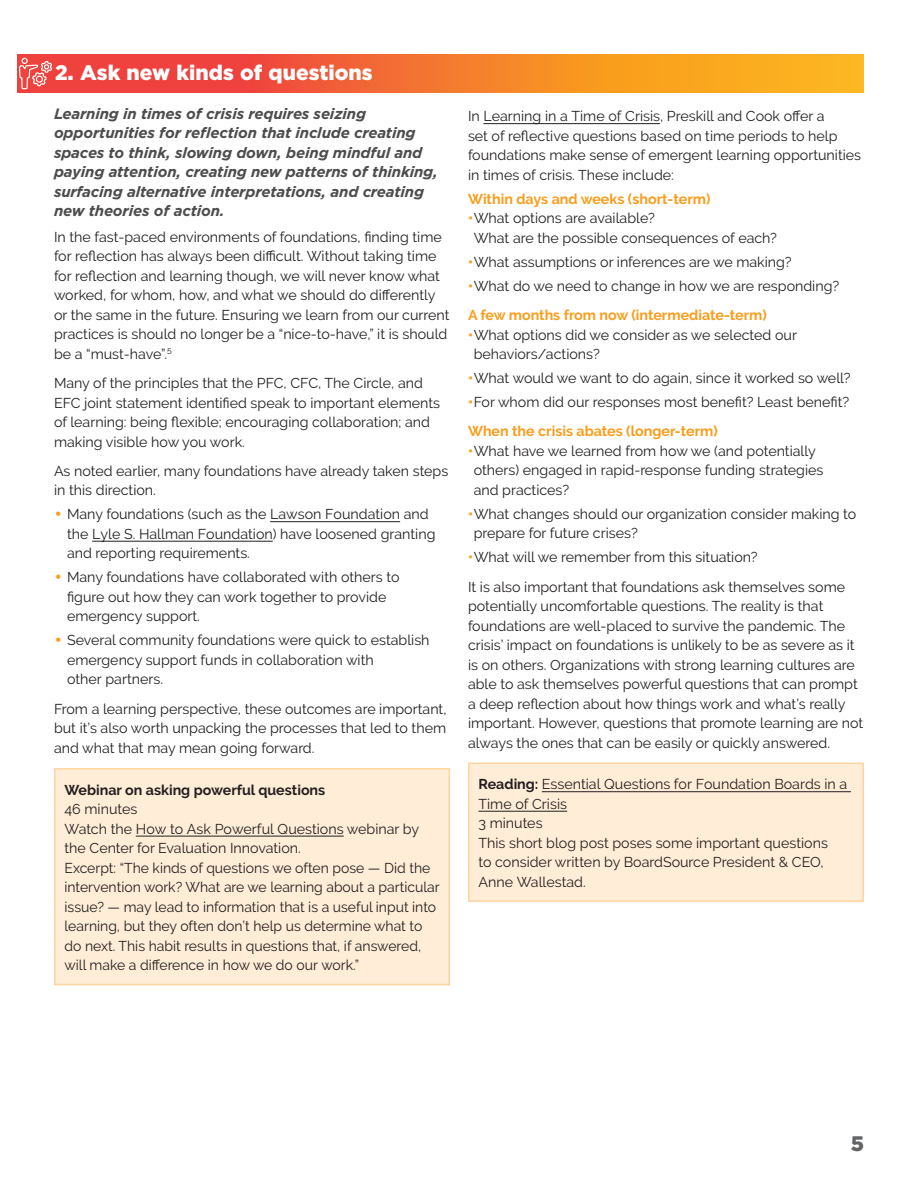
<style>
.page{position:relative;width:918px;height:1188px;background:#fff}
.page>*{position:absolute;margin:0;border:0;box-sizing:border-box;transform-origin:0 0}
.t1{font:900 21px "Gotham";color:#fff}
.t2{font:900 21px "Gotham";color:#636466}
.t3{font:italic 700 15px/19.5px "Gotham";letter-spacing:-.01em;color:#4d4d4f}
.t4{font:14.25px/19.5px "Raleway";color:#231f20}
.t5{font:700 14.25px "Raleway";color:#f99d1c}
.t6{font:700 14.25px "Raleway";color:#231f20}
.s1{font-size:24px;color:#f99d1c}
.s2{font-weight:700}
</style>
<div class="page">
<hr style="left:270px;top:521px;width:130px;height:1px;background:#231f20">
<hr style="left:92px;top:541px;width:181px;height:1px;background:#231f20">
<div style="left:55px;top:769px;width:394px;height:216px;background:#ffedd7"></div>
<hr style="left:136px;top:836px;width:208px;height:1px;background:#231f20">
<div style="left:54px;top:768px;width:396px;height:217px;border:2px solid #fed4a0"></div>
<hr style="left:483px;top:123px;width:177px;height:1px;background:#231f20">
<div style="left:469px;top:763px;width:394px;height:138px;background:#ffedd7"></div>
<hr style="left:542px;top:791px;width:309px;height:1px;background:#231f20">
<hr style="left:478px;top:811px;width:89px;height:1px;background:#231f20">
<div style="left:468px;top:763px;width:396px;height:139px;border:2px solid #fed4a0"></div>
<svg style="left:18px;top:54px;width:846px;height:39px;background:#f4782d"></svg>
<svg style="left:18px;top:58px;width:35px;height:35px"></svg>
<h1 class="t1" style="left:55px;top:58px;width:319px">2. Ask new kinds of questions</h1>
<p class="t3" style="left:54px;top:104px;width:386px">Learning in times of crisis requires seizing opportunities for reflection that include creating spaces to think, slowing down, being mindful and paying attention, creating new patterns of thinking, surfacing alternative interpretations, and creating new theories of action.</p>
<p class="t4" style="left:54px;top:227px;width:397px">In the fast-paced environments of foundations, finding time for reflection has always been difficult. Without taking time for reflection and learning though, we will never know what worked, for whom, how, and what we should do differently or the same in the future. Ensuring we learn from our current practices is should no longer be a “nice-to-have,” it is should be a “must-have”.<sup>5</sup></p>
<p class="t4" style="left:54px;top:373px;width:388px">Many of the principles that the PFC, CFC, The Circle, and EFC joint statement identified speak to important elements of learning: being flexible; encouraging collaboration; and making visible how you work.</p>
<p class="t4" style="left:54px;top:461px;width:396px">As noted earlier, many foundations have already taken steps in this direction.</p>
<p class="t4" style="left:67px;top:505px;width:370px;text-indent:-13px"><span class="s1">•</span> Many foundations (such as the Lawson Foundation and the Lyle S. Hallman Foundation) have loosened granting and reporting requirements.</p>
<p class="t4" style="left:67px;top:568px;width:334px;text-indent:-13px"><span class="s1">•</span> Many foundations have collaborated with others to figure out how they can work together to provide emergency support.</p>
<p class="t4" style="left:67px;top:631px;width:364px;text-indent:-13px"><span class="s1">•</span> Several community foundations were quick to establish emergency support funds in collaboration with<br>other partners.</p>
<p class="t4" style="left:54px;top:699px;width:394px;text-align:justify">From a learning perspective, these outcomes are important, but it’s also worth unpacking the processes that led to them and what that may mean going forward.</p>
<p class="t6" style="left:64px;top:782px;width:262px">Webinar on asking powerful questions</p>
<p class="t4" style="left:64px;top:800px;width:377px">46 minutes<br>Watch the How to Ask Powerful Questions webinar by the Center for Evaluation Innovation.<br>Excerpt: “The kinds of questions we often pose — Did the intervention work? What are we learning about a particular issue? — may lead to information that is a useful input into learning, but they often don’t help us determine what to do next. This habit results in questions that, if answered, will make a difference in how we do our work.”</p>
<p class="t4" style="left:468px;top:107px;width:395px">In Learning in a Time of Crisis, Preskill and Cook offer a<br>set of reflective questions based on time periods to help foundations make sense of emergent learning opportunities in times of crisis. These include:</p>
<p class="t5" style="left:468px;top:191px;width:244px">Within days and weeks (short-term)</p>
<p class="t4" style="left:474px;top:209px;width:305px">What options are available?<br>What are the possible consequences of each?</p>
<p class="t4" style="left:474px;top:250px;width:367px;line-height:24px">What assumptions or inferences are we making?<br>What do we need to change in how we are responding?</p>
<p class="t5" style="left:468px;top:307px;width:300px">A few months from now (intermediate-term)</p>
<p class="t4" style="left:474px;top:325px;width:325px">What options did we consider as we selected our behaviors/actions?</p>
<p class="t4" style="left:474px;top:366px;width:378px;line-height:24px">What would we want to do again, since it worked so well?<br>For whom did our responses most benefit? Least benefit?</p>
<p class="t5" style="left:468px;top:423px;width:251px">When the crisis abates (longer-term)</p>
<p class="t4" style="left:474px;top:441px;width:351px">What have we learned from how we (and potentially others) engaged in rapid-response funding strategies and practices?</p>
<p class="t4" style="left:474px;top:504px;width:384px">What changes should our organization consider making to prepare for future crises?</p>
<p class="t4" style="left:468px;top:543px;width:379px;line-height:29.2px;text-indent:6px">What will we remember from this situation?<br>It is also important that foundations ask themselves some</p>
<p class="t4" style="left:468px;top:596px;width:397px">potentially uncomfortable questions. The reality is that foundations are well-placed to survive the pandemic. The crisis’ impact on foundations is unlikely to be as severe as it is on others. Organizations with strong learning cultures are able to ask themselves powerful questions that can prompt a deep reflection about how things work and what’s really important. However, questions that promote learning are not always the ones that can be easily or quickly answered.</p>
<p class="t4" style="left:478px;top:775px;width:370px"><span class="s2">Reading:</span> Essential Questions for Foundation Boards in a Time of Crisis<br>3 minutes<br>This short blog post poses some important questions<br>to consider written by BoardSource President &amp; CEO, Anne Wallestad.</p>
<h1 class="t2" style="left:851px;top:1129px;width:15px">5</h1>
</div>
